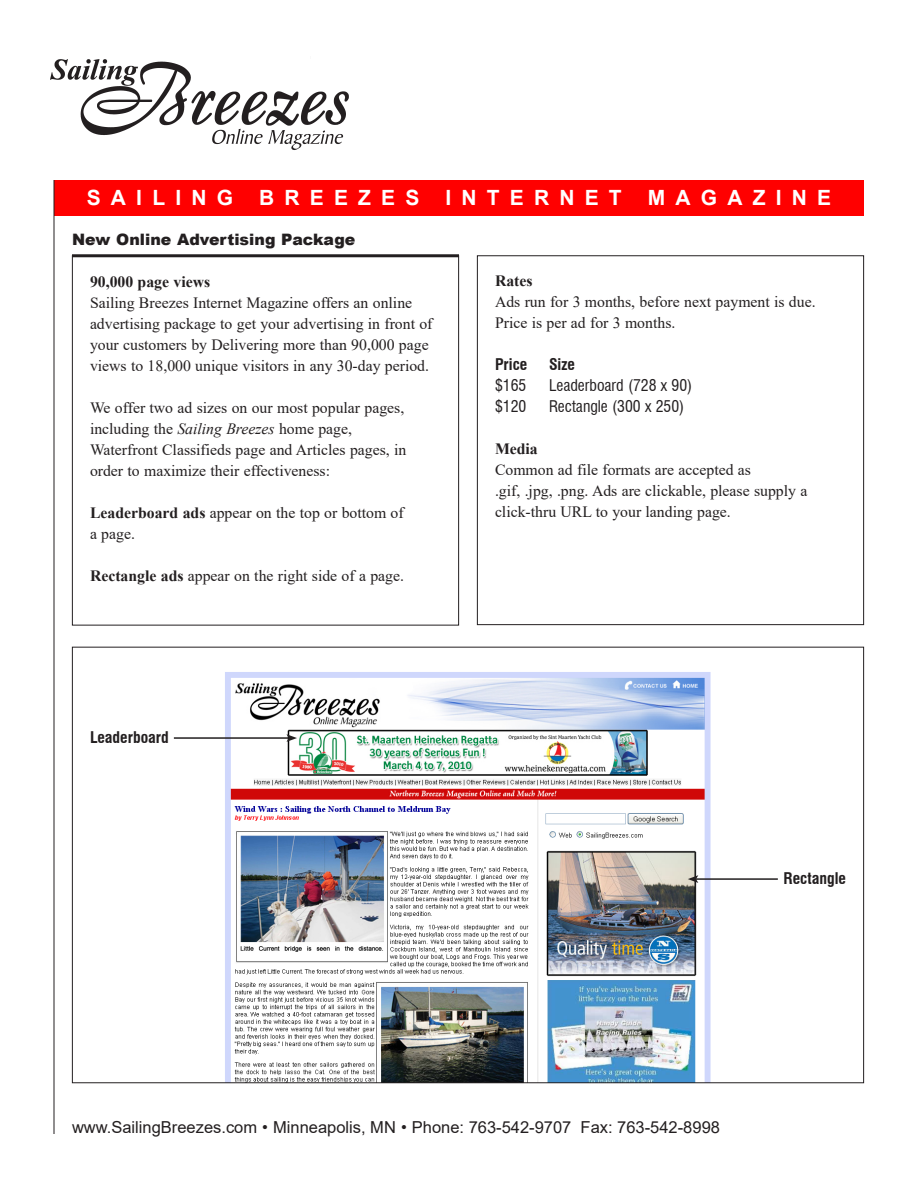
<style>
.page{position:relative;width:918px;height:1188px;background:#fff}
.page>*{position:absolute;margin:0;border:0;box-sizing:border-box;transform-origin:0 0}
.t1{font:700 21px "Arial";letter-spacing:.485em;color:#fff}
.t2{font:16.5px "Arial";color:#231f20}
.Copy{font:15.75px/21px "Times New Roman";color:#231f20}
.Copy-2{font:condensed 15.75px "Swiss 721 BT";color:#231f20}
.Copy-3{font:700 condensed 15.75px "Swiss 721 BT";color:#231f20}
.Head{font:900 15.75px "Arial";color:#231f20}
.subhead{font:700 15.75px "Times New Roman";color:#231f20}
.Copy-4{font:700 15.75px "Times New Roman";color:#231f20}
.s1{font-style:italic}
.s2{font-weight:700}
</style>
<div class="page">
<div style="left:54px;top:180px;width:810px;height:36px;background:#f00"></div>
<hr style="left:54px;top:180px;width:1px;height:954px;background:#231f20">
<hr style="left:72px;top:254px;width:387px;height:3px;background:#231f20">
<div style="left:477px;top:255px;width:387px;height:370px;border:1px solid #231f20"></div>
<img style="left:225px;top:672px;width:486px;height:409px">
<img style="left:50px;top:59px;width:299px;height:91px">
<hr style="left:174px;top:737px;width:115px;height:2px;background:#231f20">
<svg style="left:286px;top:734px;width:11px;height:8px"></svg>
<hr style="left:696px;top:878px;width:82px;height:2px;background:#231f20">
<svg style="left:688px;top:875px;width:10px;height:8px"></svg>
<p class="t1" style="left:87px;top:183px;width:746px">SAILING BREEZES INTERNET MAGAZINE</p>
<p class="Head" style="left:72px;top:230px;width:285px">New Online Advertising Package</p>
<p class="subhead" style="left:90px;top:270px;width:122px">90,000 page views</p>
<p class="Copy" style="left:90px;top:292px;width:344px">Sailing Breezes Internet Magazine offers an online advertising package to get your advertising in front of your customers by Delivering more than 90,000 page views to 18,000 unique visitors in any 30-day period.</p>
<p class="Copy" style="left:90px;top:397px;width:318px">We offer two ad sizes on our most popular pages, including the <span class="s1">Sailing Breezes</span> home page, Waterfront Classifieds page and Articles pages, in order to maximize their effectiveness:</p>
<p class="Copy" style="left:90px;top:502px;width:315px"><span class="s2">Leaderboard ads</span> appear on the top or bottom of a page.</p>
<p class="Copy" style="left:90px;top:565px;width:316px"><span class="s2">Rectangle ads</span> appear on the right side of a page.</p>
<p class="Copy-3" style="left:90px;top:728px;width:80px">Leaderboard</p>
<p class="Copy-4" style="left:495px;top:270px;width:39px">Rates</p>
<p class="Copy" style="left:495px;top:291px;width:322px">Ads run for 3 months, before next payment is due.<br>Price is per ad for 3 months.</p>
<p class="Copy-3" style="left:495px;top:355px;width:34px">Price</p>
<p class="Copy-3" style="left:549px;top:355px;width:27px">Size</p>
<p class="Copy-2" style="left:495px;top:376px;width:33px">$165</p>
<p class="Copy-2" style="left:549px;top:376px;width:145px">Leaderboard (728 x 90)</p>
<p class="Copy-2" style="left:495px;top:397px;width:33px">$120</p>
<p class="Copy-2" style="left:549px;top:397px;width:137px">Rectangle (300 x 250)</p>
<p class="Copy-4" style="left:495px;top:438px;width:44px">Media</p>
<p class="Copy" style="left:495px;top:459px;width:258px">Common ad file formats are accepted as</p>
<p class="Copy" style="left:495px;top:480px;width:314px">.gif, .jpg, .png. Ads are clickable, please supply a click-thru URL to your landing page.</p>
<p class="Copy-3" style="left:783px;top:869px;width:64px">Rectangle</p>
<p class="t2" style="left:72px;top:1116px;width:650px">www.SailingBreezes.com • Minneapolis, MN • Phone: 763-542-9707 Fax: 763-542-8998</p>
</div>
